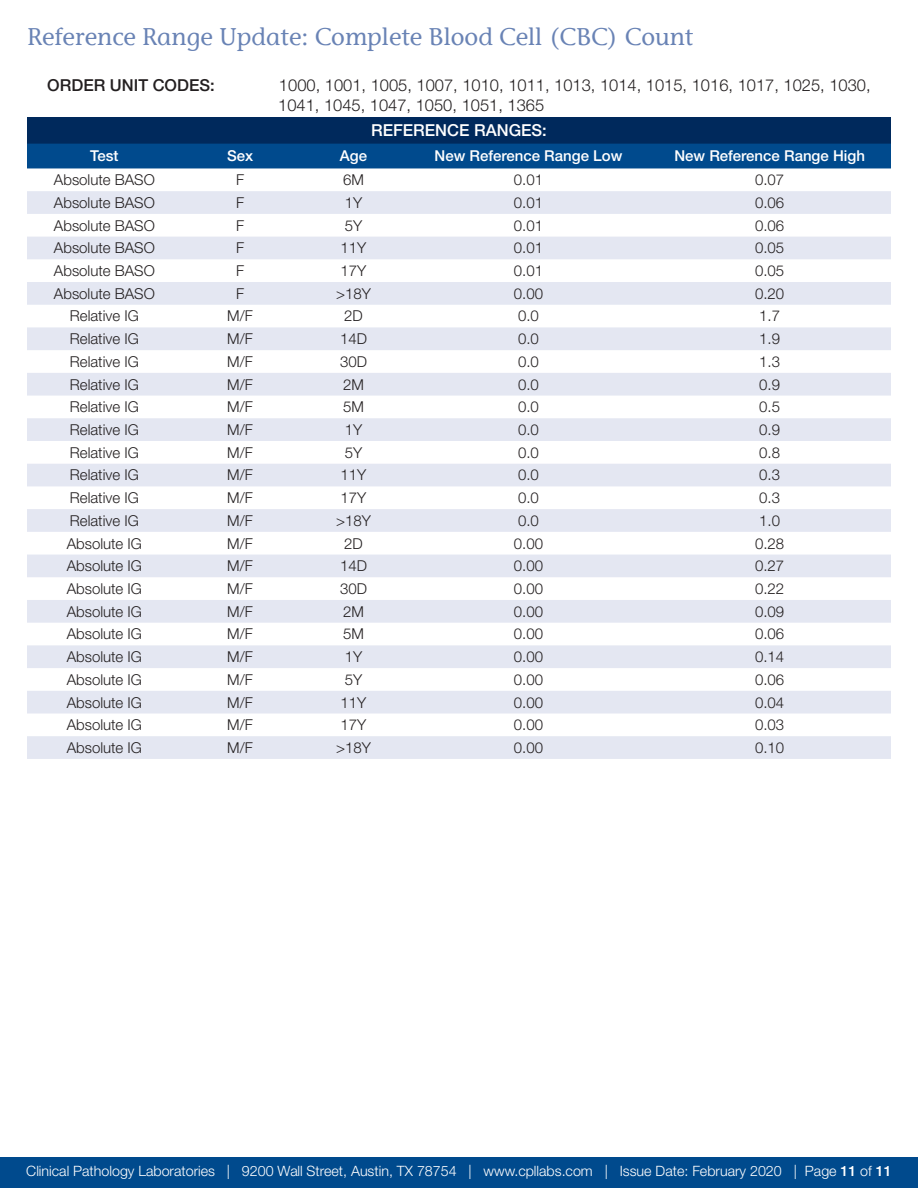
<style>
.page{position:relative;width:918px;height:1188px;background:#fff}
.page>*{position:absolute;margin:0;border:0;box-sizing:border-box;transform-origin:0 0}
.t1{font:500 24px "Stone Inf ITC";color:#6983b5}
.t2{font:300 16.5px/19.8px "Helvetica Neue LT Std";color:#231f20}
.t3{font:500 16.5px "Helvetica Neue LT Std";color:#fff}
.t4{font:500 16.5px "Helvetica Neue LT Std";color:#231f20}
.t5{font:300 15px "Helvetica Neue LT Std";color:#231f20}
.t6{font:500 15px "Helvetica Neue LT Std";color:#fff}
.t7{font:300 14.25px "Helvetica Neue LT Std";color:#fff}
.s1{font-weight:500}
</style>
<div class="page">
<div style="left:0;top:1157px;width:918px;height:31px;background:#004a8d"></div>
<div style="left:27px;top:117px;width:864px;height:27px;background:#00295c"></div>
<div style="left:27px;top:144px;width:864px;height:24px;background:#004a8d"></div>
<svg style="left:27px;top:191px;width:864px;height:568px;fill:#e5e8f2"></svg>
<h1 class="t1" style="left:27px;top:22px;width:668px">Reference Range Update: Complete Blood Cell (CBC) Count</h1>
<p class="t4" style="left:47px;top:76px;width:169px">ORDER UNIT CODES:</p>
<p class="t2" style="left:278px;top:75px;width:594px">1000, 1001, 1005, 1007, 1010, 1011, 1013, 1014, 1015, 1016, 1017, 1025, 1030,<br>1041, 1045, 1047, 1050, 1051, 1365</p>
<p class="t3" style="left:371px;top:121px;width:177px">REFERENCE RANGES:</p>
<p class="t6" style="left:90px;top:147px;width:30px">Test</p>
<p class="t6" style="left:227px;top:147px;width:28px">Sex</p>
<p class="t6" style="left:340px;top:147px;width:29px">Age</p>
<p class="t6" style="left:435px;top:147px;width:189px">New Reference Range Low</p>
<p class="t6" style="left:674px;top:147px;width:192px">New Reference Range High</p>
<p class="t5" style="left:54px;top:171px;width:102px">Absolute BASO</p>
<p class="t5" style="left:236px;top:171px;width:10px">F</p>
<p class="t5" style="left:343px;top:171px;width:22px">6M</p>
<p class="t5" style="left:514px;top:171px;width:31px">0.01</p>
<p class="t5" style="left:755px;top:171px;width:31px">0.07</p>
<p class="t5" style="left:54px;top:193px;width:102px">Absolute BASO</p>
<p class="t5" style="left:236px;top:193px;width:10px">F</p>
<p class="t5" style="left:345px;top:193px;width:19px">1Y</p>
<p class="t5" style="left:514px;top:193px;width:31px">0.01</p>
<p class="t5" style="left:755px;top:193px;width:31px">0.06</p>
<p class="t5" style="left:54px;top:216px;width:102px">Absolute BASO</p>
<p class="t5" style="left:236px;top:216px;width:10px">F</p>
<p class="t5" style="left:345px;top:216px;width:19px">5Y</p>
<p class="t5" style="left:514px;top:216px;width:31px">0.01</p>
<p class="t5" style="left:755px;top:216px;width:31px">0.06</p>
<p class="t5" style="left:54px;top:239px;width:102px">Absolute BASO</p>
<p class="t5" style="left:236px;top:239px;width:10px">F</p>
<p class="t5" style="left:341px;top:239px;width:27px">11Y</p>
<p class="t5" style="left:514px;top:239px;width:31px">0.01</p>
<p class="t5" style="left:755px;top:239px;width:31px">0.05</p>
<p class="t5" style="left:54px;top:262px;width:102px">Absolute BASO</p>
<p class="t5" style="left:236px;top:262px;width:10px">F</p>
<p class="t5" style="left:341px;top:262px;width:27px">17Y</p>
<p class="t5" style="left:514px;top:262px;width:31px">0.01</p>
<p class="t5" style="left:755px;top:262px;width:31px">0.05</p>
<p class="t5" style="left:54px;top:284px;width:102px">Absolute BASO</p>
<p class="t5" style="left:236px;top:284px;width:10px">F</p>
<p class="t5" style="left:336px;top:284px;width:36px">&gt;18Y</p>
<p class="t5" style="left:514px;top:284px;width:31px">0.00</p>
<p class="t5" style="left:755px;top:284px;width:31px">0.20</p>
<p class="t5" style="left:70px;top:307px;width:70px">Relative IG</p>
<p class="t5" style="left:227px;top:307px;width:27px">M/F</p>
<p class="t5" style="left:344px;top:307px;width:20px">2D</p>
<p class="t5" style="left:518px;top:307px;width:22px">0.0</p>
<p class="t5" style="left:759px;top:307px;width:22px">1.7</p>
<p class="t5" style="left:70px;top:330px;width:70px">Relative IG</p>
<p class="t5" style="left:227px;top:330px;width:27px">M/F</p>
<p class="t5" style="left:340px;top:330px;width:28px">14D</p>
<p class="t5" style="left:518px;top:330px;width:22px">0.0</p>
<p class="t5" style="left:759px;top:330px;width:22px">1.9</p>
<p class="t5" style="left:70px;top:352px;width:70px">Relative IG</p>
<p class="t5" style="left:227px;top:352px;width:27px">M/F</p>
<p class="t5" style="left:340px;top:352px;width:28px">30D</p>
<p class="t5" style="left:518px;top:352px;width:22px">0.0</p>
<p class="t5" style="left:759px;top:352px;width:22px">1.3</p>
<p class="t5" style="left:70px;top:375px;width:70px">Relative IG</p>
<p class="t5" style="left:227px;top:375px;width:27px">M/F</p>
<p class="t5" style="left:343px;top:375px;width:22px">2M</p>
<p class="t5" style="left:518px;top:375px;width:22px">0.0</p>
<p class="t5" style="left:759px;top:375px;width:22px">0.9</p>
<p class="t5" style="left:70px;top:398px;width:70px">Relative IG</p>
<p class="t5" style="left:227px;top:398px;width:27px">M/F</p>
<p class="t5" style="left:343px;top:398px;width:22px">5M</p>
<p class="t5" style="left:518px;top:398px;width:22px">0.0</p>
<p class="t5" style="left:759px;top:398px;width:22px">0.5</p>
<p class="t5" style="left:70px;top:420px;width:70px">Relative IG</p>
<p class="t5" style="left:227px;top:420px;width:27px">M/F</p>
<p class="t5" style="left:345px;top:420px;width:19px">1Y</p>
<p class="t5" style="left:518px;top:420px;width:22px">0.0</p>
<p class="t5" style="left:759px;top:420px;width:22px">0.9</p>
<p class="t5" style="left:70px;top:443px;width:70px">Relative IG</p>
<p class="t5" style="left:227px;top:443px;width:27px">M/F</p>
<p class="t5" style="left:345px;top:443px;width:19px">5Y</p>
<p class="t5" style="left:518px;top:443px;width:22px">0.0</p>
<p class="t5" style="left:759px;top:443px;width:22px">0.8</p>
<p class="t5" style="left:70px;top:466px;width:70px">Relative IG</p>
<p class="t5" style="left:227px;top:466px;width:27px">M/F</p>
<p class="t5" style="left:341px;top:466px;width:27px">11Y</p>
<p class="t5" style="left:518px;top:466px;width:22px">0.0</p>
<p class="t5" style="left:759px;top:466px;width:22px">0.3</p>
<p class="t5" style="left:70px;top:489px;width:70px">Relative IG</p>
<p class="t5" style="left:227px;top:489px;width:27px">M/F</p>
<p class="t5" style="left:341px;top:489px;width:27px">17Y</p>
<p class="t5" style="left:518px;top:489px;width:22px">0.0</p>
<p class="t5" style="left:759px;top:489px;width:22px">0.3</p>
<p class="t5" style="left:70px;top:511px;width:70px">Relative IG</p>
<p class="t5" style="left:227px;top:511px;width:27px">M/F</p>
<p class="t5" style="left:336px;top:511px;width:36px">&gt;18Y</p>
<p class="t5" style="left:518px;top:511px;width:22px">0.0</p>
<p class="t5" style="left:759px;top:511px;width:22px">1.0</p>
<p class="t5" style="left:67px;top:534px;width:77px">Absolute IG</p>
<p class="t5" style="left:227px;top:534px;width:27px">M/F</p>
<p class="t5" style="left:344px;top:534px;width:20px">2D</p>
<p class="t5" style="left:514px;top:534px;width:31px">0.00</p>
<p class="t5" style="left:755px;top:534px;width:31px">0.28</p>
<p class="t5" style="left:67px;top:557px;width:77px">Absolute IG</p>
<p class="t5" style="left:227px;top:557px;width:27px">M/F</p>
<p class="t5" style="left:340px;top:557px;width:28px">14D</p>
<p class="t5" style="left:514px;top:557px;width:31px">0.00</p>
<p class="t5" style="left:755px;top:557px;width:31px">0.27</p>
<p class="t5" style="left:67px;top:579px;width:77px">Absolute IG</p>
<p class="t5" style="left:227px;top:579px;width:27px">M/F</p>
<p class="t5" style="left:340px;top:579px;width:28px">30D</p>
<p class="t5" style="left:514px;top:579px;width:31px">0.00</p>
<p class="t5" style="left:755px;top:579px;width:31px">0.22</p>
<p class="t5" style="left:67px;top:602px;width:77px">Absolute IG</p>
<p class="t5" style="left:227px;top:602px;width:27px">M/F</p>
<p class="t5" style="left:343px;top:602px;width:22px">2M</p>
<p class="t5" style="left:514px;top:602px;width:31px">0.00</p>
<p class="t5" style="left:755px;top:602px;width:31px">0.09</p>
<p class="t5" style="left:67px;top:625px;width:77px">Absolute IG</p>
<p class="t5" style="left:227px;top:625px;width:27px">M/F</p>
<p class="t5" style="left:343px;top:625px;width:22px">5M</p>
<p class="t5" style="left:514px;top:625px;width:31px">0.00</p>
<p class="t5" style="left:755px;top:625px;width:31px">0.06</p>
<p class="t5" style="left:67px;top:648px;width:77px">Absolute IG</p>
<p class="t5" style="left:227px;top:648px;width:27px">M/F</p>
<p class="t5" style="left:345px;top:648px;width:19px">1Y</p>
<p class="t5" style="left:514px;top:648px;width:31px">0.00</p>
<p class="t5" style="left:755px;top:648px;width:31px">0.14</p>
<p class="t5" style="left:67px;top:670px;width:77px">Absolute IG</p>
<p class="t5" style="left:227px;top:670px;width:27px">M/F</p>
<p class="t5" style="left:345px;top:670px;width:19px">5Y</p>
<p class="t5" style="left:514px;top:670px;width:31px">0.00</p>
<p class="t5" style="left:755px;top:670px;width:31px">0.06</p>
<p class="t5" style="left:67px;top:693px;width:77px">Absolute IG</p>
<p class="t5" style="left:227px;top:693px;width:27px">M/F</p>
<p class="t5" style="left:341px;top:693px;width:27px">11Y</p>
<p class="t5" style="left:514px;top:693px;width:31px">0.00</p>
<p class="t5" style="left:755px;top:693px;width:31px">0.04</p>
<p class="t5" style="left:67px;top:716px;width:77px">Absolute IG</p>
<p class="t5" style="left:227px;top:716px;width:27px">M/F</p>
<p class="t5" style="left:341px;top:716px;width:27px">17Y</p>
<p class="t5" style="left:514px;top:716px;width:31px">0.00</p>
<p class="t5" style="left:755px;top:716px;width:31px">0.03</p>
<p class="t5" style="left:67px;top:738px;width:77px">Absolute IG</p>
<p class="t5" style="left:227px;top:738px;width:27px">M/F</p>
<p class="t5" style="left:336px;top:738px;width:36px">&gt;18Y</p>
<p class="t5" style="left:514px;top:738px;width:31px">0.00</p>
<p class="t5" style="left:755px;top:738px;width:31px">0.10</p>
<p class="t7" style="left:26px;top:1163px;width:867px">Clinical Pathology Laboratories | 9200 Wall Street, Austin, TX 78754 | www.cpllabs.com | Issue Date: February 2020 | Page <span class="s1">11</span> of <span class="s1">11</span></p>
</div>
